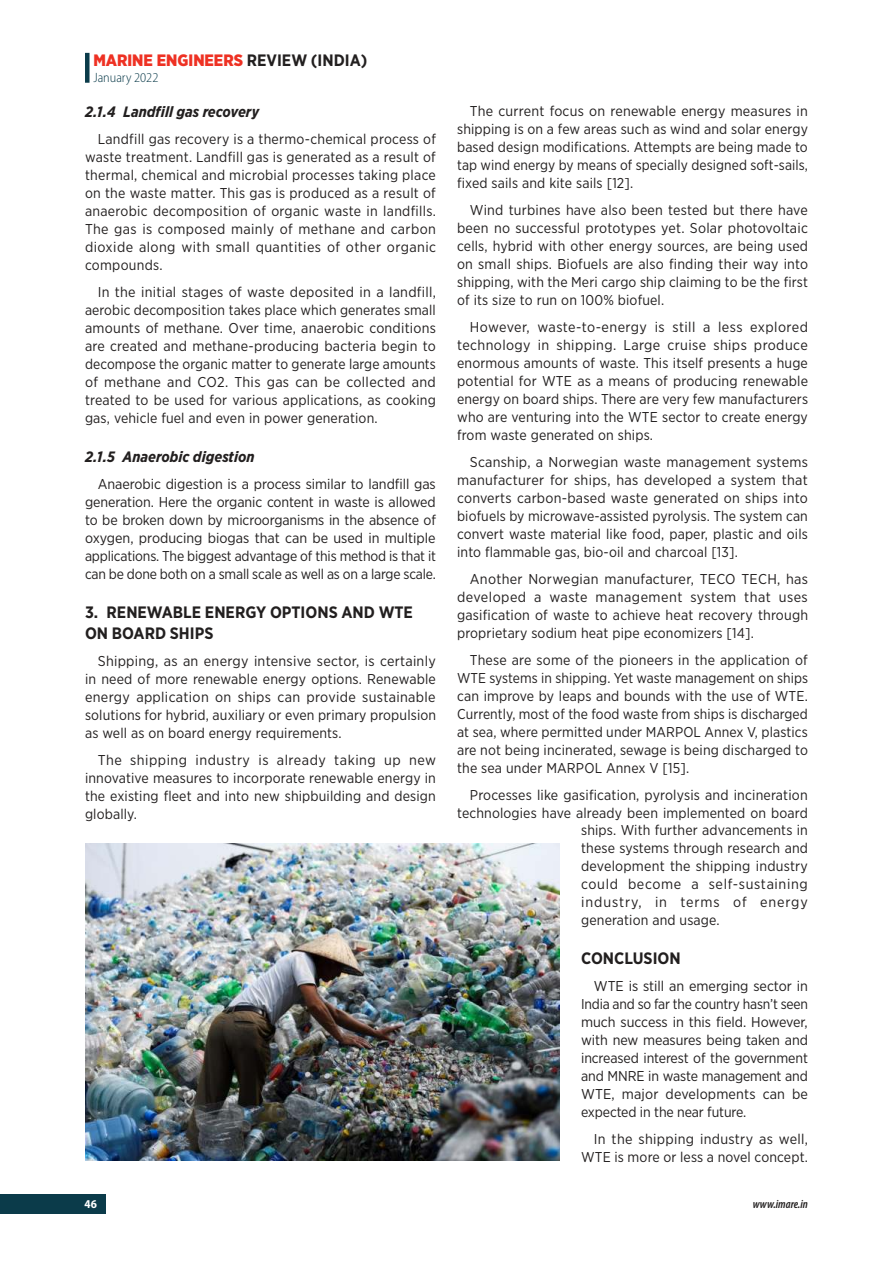
<style>
.page{position:relative;width:893px;height:1263px;background:#fff}
.page>*{position:absolute;margin:0;border:0;box-sizing:border-box;transform-origin:0 0}
.t1{font:700 16.5px/21px "Gotham Narrow";color:#221f1f}
.t2{font:900 16.5px "Gotham Narrow";color:#ee3123}
.t3{font:italic 700 15px "Gotham Narrow";color:#221f1f}
.t4{font:14.25px/18px "Gotham Narrow";letter-spacing:.01em;color:#221f1f;text-align:justify}
.t5{font:14.25px "Gotham Narrow";letter-spacing:.045em;color:#221f1f}
.t6{font:14.25px "Gotham Narrow";letter-spacing:.065em;color:#221f1f}
.t7{font:300 semi-condensed 13.5px "Myriad Pro";color:#0b3b4a}
.t8{font:italic 600 condensed 12px "Myriad Pro";color:#221f1f}
.t9{font:700 semi-condensed 12px "Myriad Pro";color:#fff}
.s1{font-weight:700;color:#221f1f}
</style>
<div class="page">
<div style="left:0;top:1194px;width:105px;height:19px;background:#0b3b4a"></div>
<div style="left:85px;top:53px;width:5px;height:30px;background:#0b3b4a"></div>
<img style="left:85px;top:844px;width:475px;height:316px">
<p class="t2" style="left:93px;top:53px;width:275px">MARINE ENGINEERS <span class="s1">REVIEW (INDIA)</span></p>
<p class="t7" style="left:93px;top:73px;width:66px">January 2022</p>
<p class="t3" style="left:85px;top:105px;width:176px">2.1.4 Landfill gas recovery</p>
<p class="t4" style="left:85px;top:130px;width:353px;text-indent:13px">Landfill gas recovery is a thermo-chemical process of waste treatment. Landfill gas is generated as a result of thermal, chemical and microbial processes taking place on the waste matter. This gas is produced as a result of anaerobic decomposition of organic waste in landfills.<br>The gas is composed mainly of methane and carbon dioxide along with small quantities of other organic compounds.</p>
<p class="t4" style="left:85px;top:283px;width:352px;text-indent:13px">In the initial stages of waste deposited in a landfill, aerobic decomposition takes place which generates small amounts of methane. Over time, anaerobic conditions are created and methane-producing bacteria begin to decompose the organic matter to generate large amounts of methane and CO2. This gas can be collected and treated to be used for various applications, as cooking gas, vehicle fuel and even in power generation.</p>
<p class="t3" style="left:85px;top:450px;width:171px">2.1.5 Anaerobic digestion</p>
<p class="t4" style="left:85px;top:475px;width:353px;text-indent:13px">Anaerobic digestion is a process similar to landfill gas generation. Here the organic content in waste is allowed to be broken down by microorganisms in the absence of oxygen, producing biogas that can be used in multiple applications. The biggest advantage of this method is that it can be done both on a small scale as well as on a large scale.</p>
<p class="t1" style="left:85px;top:602px;width:329px">3. RENEWABLE ENERGY OPTIONS AND WTE<br>ON BOARD SHIPS</p>
<p class="t4" style="left:85px;top:652px;width:353px;text-indent:13px">Shipping, as an energy intensive sector, is certainly in need of more renewable energy options. Renewable energy application on ships can provide sustainable solutions for hybrid, auxiliary or even primary propulsion as well as on board energy requirements.</p>
<p class="t4" style="left:85px;top:751px;width:353px;text-indent:13px">The shipping industry is already taking up new innovative measures to incorporate renewable energy in the existing fleet and into new shipbuilding and design globally.</p>
<p class="t4" style="left:457px;top:103px;width:352px;text-indent:13px">The current focus on renewable energy measures in shipping is on a few areas such as wind and solar energy based design modifications. Attempts are being made to tap wind energy by means of specially designed soft-sails, fixed sails and kite sails [12].</p>
<p class="t4" style="left:457px;top:202px;width:352px;text-indent:13px">Wind turbines have also been tested but there have been no successful prototypes yet. Solar photovoltaic cells, hybrid with other energy sources, are being used on small ships. Biofuels are also finding their way into shipping, with the Meri cargo ship claiming to be the first of its size to run on 100% biofuel.</p>
<p class="t4" style="left:457px;top:319px;width:352px;text-indent:13px">However, waste-to-energy is still a less explored technology in shipping. Large cruise ships produce enormous amounts of waste. This itself presents a huge potential for WTE as a means of producing renewable energy on board ships. There are very few manufacturers who are venturing into the WTE sector to create energy from waste generated on ships.</p>
<p class="t4" style="left:457px;top:454px;width:352px;text-indent:13px">Scanship, a Norwegian waste management systems manufacturer for ships, has developed a system that converts carbon-based waste generated on ships into biofuels by microwave-assisted pyrolysis. The system can convert waste material like food, paper, plastic and oils into flammable gas, bio-oil and charcoal [13].</p>
<p class="t4" style="left:457px;top:571px;width:352px;text-indent:13px">Another Norwegian manufacturer, TECO TECH, has developed a waste management system that uses gasification of waste to achieve heat recovery through proprietary sodium heat pipe economizers [14].</p>
<p class="t4" style="left:457px;top:652px;width:353px;text-indent:13px">These are some of the pioneers in the application of WTE systems in shipping. Yet waste management on ships can improve by leaps and bounds with the use of WTE.<br>Currently, most of the food waste from ships is discharged at sea, where permitted under MARPOL Annex V, plastics are not being incinerated, sewage is being discharged to the sea under MARPOL Annex V [15].</p>
<p class="t4" style="left:470px;top:787px;width:339px">Processes like gasification, pyrolysis and incineration</p>
<p class="t4" style="left:457px;top:805px;width:352px">technologies have already been implemented on board</p>
<p class="t4" style="left:581px;top:822px;width:228px">ships. With further advancements in</p>
<p class="t4" style="left:581px;top:840px;width:228px">these systems through research and</p>
<p class="t4" style="left:581px;top:858px;width:228px">development the shipping industry</p>
<p class="t5" style="left:581px;top:878px;width:228px">could become a self-sustaining</p>
<p class="t6" style="left:581px;top:896px;width:228px">industry, in terms of energy</p>
<p class="t4" style="left:581px;top:912px;width:140px">generation and usage.</p>
<p class="t1" style="left:581px;top:948px;width:101px">CONCLUSION</p>
<p class="t4" style="left:581px;top:978px;width:228px;text-indent:13px">WTE is still an emerging sector in India and so far the country hasn’t seen much success in this field. However, with new measures being taken and increased interest of the government and MNRE in waste management and WTE, major developments can be expected in the near future.</p>
<p class="t4" style="left:581px;top:1131px;width:228px;text-align:right">In the shipping industry as well,<br>WTE is more or less a novel concept.</p>
<p class="t9" style="left:85px;top:1197px;width:14px">46</p>
<p class="t8" style="left:753px;top:1197px;width:57px">www.imare.in</p>
</div>
